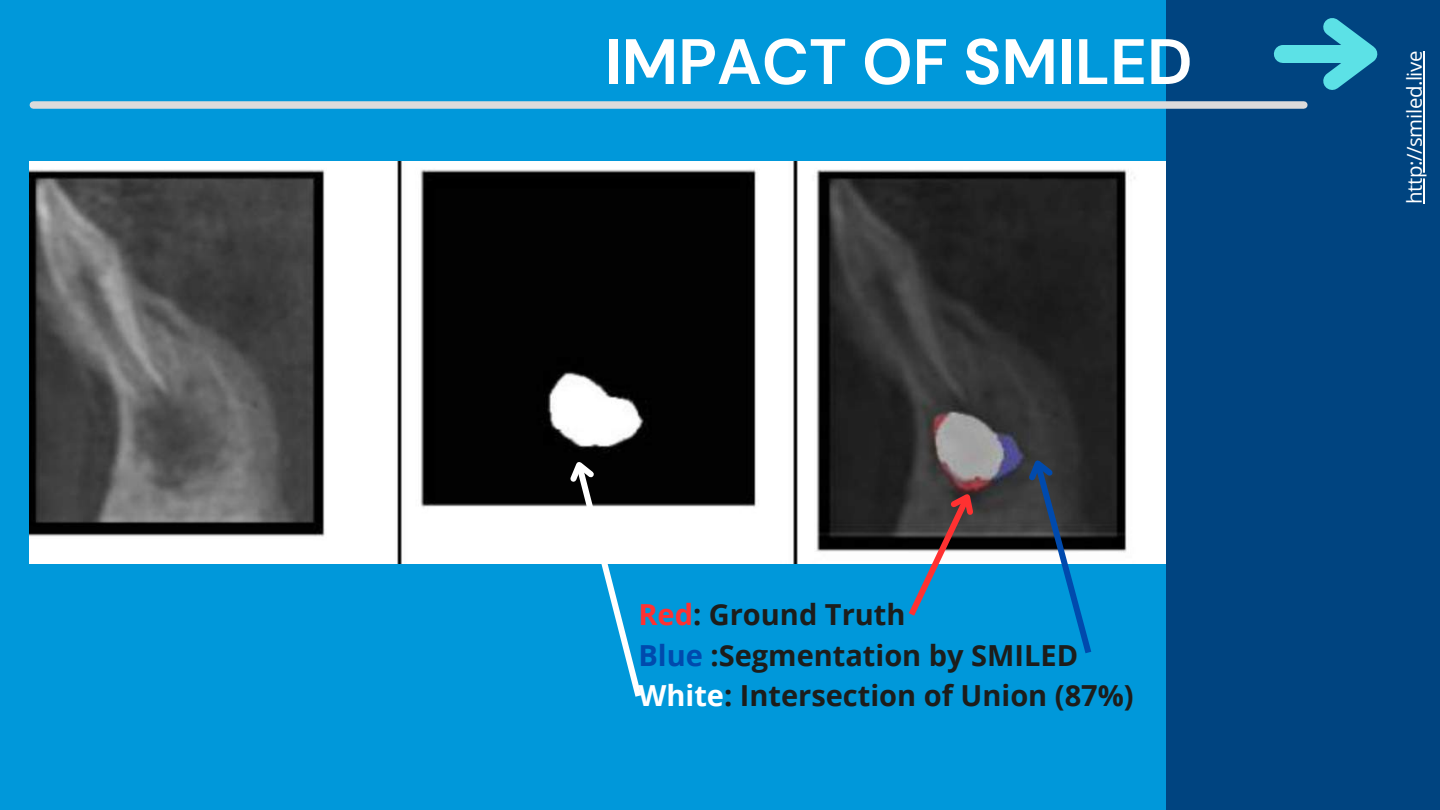
<style>
.page{position:relative;width:1440px;height:810px;background:#0098da}
.page>*{position:absolute;margin:0;border:0;box-sizing:border-box;transform-origin:0 0}
.t1{font:700 64px "DM Sans";color:#fff}
.t2{font:700 29px/40.5px "Open Sans";color:#1d1d1b}
.t3{font:20.4px "Open Sans";letter-spacing:-.02em;color:#fff}
.s1{color:#ff3131}
.s2{color:#004aad}
.s3{color:#fff}
</style>
<div class="page">
<div style="left:1166px;top:0;width:274px;height:810px;background:#004480"></div>
<div style="left:1283px;top:45px;width:81px;height:18px;background:#5ce1e6"></div>
<svg style="left:1307px;top:18px;width:71px;height:88px"></svg>
<div style="left:33px;top:101px;width:1271px;height:8px;background:#dbdbdb"></div>
<hr style="left:1423px;top:51px;width:2px;height:153px;background:#fff">
<img style="left:30px;top:161px;width:1136px;height:403px">
<svg style="left:560px;top:451px;width:86px;height:246px"></svg>
<svg style="left:903px;top:481px;width:84px;height:135px"></svg>
<svg style="left:1018px;top:449px;width:78px;height:204px"></svg>
<h1 class="t1" style="left:605px;top:21px;width:589px">IMPACT OF SMILED</h1>
<p class="t2" style="left:638px;top:594px;width:497px"><span class="s1">Red</span>: Ground Truth<br><span class="s2">Blue</span> :Segmentation by SMILED<br><span class="s3">White</span>: Intersection of Union (87%)</p>
<p class="t3" style="left:1400px;top:204px;width:155px;rotate:-90deg">http://smiled.live</p>
</div>
